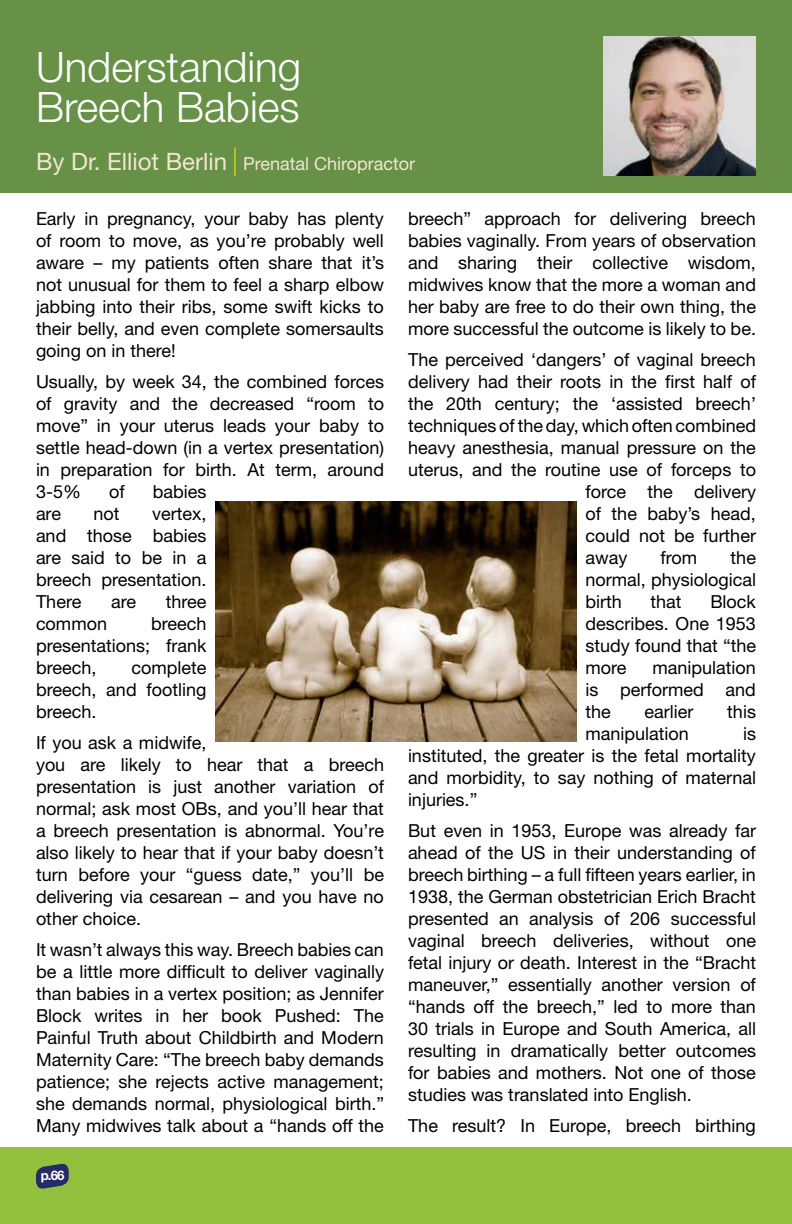
<style>
.page{position:relative;width:792px;height:1224px;background:#fff}
.page>*{position:absolute;margin:0;border:0;box-sizing:border-box;transform-origin:0 0}
.t1{font:300 42px/40px "Helvetica Neue LT Std";color:#fff}
.t2{font:24px "Helvetica Neue LT Std";color:#f3e5d3}
.t3{font:18px/22px "Helvetica Neue LT Std";color:#000;text-align:justify}
.t4{font:18px "Helvetica Neue LT Std";color:#f3e5d3}
.t5{font:700 13.2px "Helvetica Neue LT Std";color:#fff}
.s1{font-size:40px;color:#fff200}
</style>
<div class="page">
<div style="left:0;top:0;width:792px;height:193px;background:#679146"></div>
<div style="left:0;top:1148px;width:792px;height:76px;background:#93c13e"></div>
<svg style="left:36px;top:1163px;width:33px;height:26px"></svg>
<img style="left:603px;top:36px;width:153px;height:140px">
<img style="left:216px;top:502px;width:360px;height:239px">
<h1 class="t1" style="left:36px;top:46px;width:267px">Understanding<br>Breech Babies</h1>
<h2 class="t2" style="left:36px;top:147px;width:202px">By Dr. Elliot Berlin <span class="s1">I</span></h2>
<p class="t4" style="left:243px;top:153px;width:174px">Prenatal Chiropractor</p>
<p class="t3" style="left:36px;top:208px;width:350px">Early in pregnancy, your baby has plenty of room to move, as you’re probably well aware – my patients often share that it’s not unusual for them to feel a sharp elbow jabbing into their ribs, some swift kicks to their belly, and even complete somersaults going on in there!</p>
<p class="t3" style="left:36px;top:371px;width:350px">Usually, by week 34, the combined forces of gravity and the decreased “room to move” in your uterus leads your baby to settle head-down (in a vertex presentation) in preparation for birth. At term, around 3-5%</p>
<p class="t3" style="left:109px;top:481px;width:17px">of</p>
<p class="t3" style="left:153px;top:481px;width:55px">babies</p>
<p class="t3" style="left:36px;top:503px;width:172px;text-indent:116px">vertex, and those babies are said to be in a breech presentation.<br>There</p>
<p class="t3" style="left:36px;top:503px;width:27px">are</p>
<p class="t3" style="left:94px;top:503px;width:28px">not</p>
<p class="t3" style="left:111px;top:591px;width:27px">are</p>
<p class="t3" style="left:166px;top:591px;width:42px">three</p>
<p class="t3" style="left:36px;top:613px;width:172px;text-indent:115px">breech presentations; frank breech,</p>
<p class="t3" style="left:36px;top:613px;width:73px">common</p>
<p class="t3" style="left:36px;top:657px;width:172px;text-indent:96px">complete breech, and footling breech.</p>
<p class="t3" style="left:36px;top:732px;width:350px;text-align:left">If you ask a midwife,<br>you are likely to hear that a breech presentation is just another variation of normal; ask most OBs, and you’ll hear that a breech presentation is abnormal. You’re also likely to hear that if your baby doesn’t turn before your “guess date,” you’ll be delivering via cesarean – and you have no other choice.</p>
<p class="t3" style="left:36px;top:939px;width:350px">It wasn’t always this way. Breech babies can be a little more difficult to deliver vaginally than babies in a vertex position; as Jennifer Block writes in her book Pushed: The Painful Truth about Childbirth and Modern Maternity Care: “The breech baby demands patience; she rejects active management; she demands normal, physiological birth.” Many midwives talk about a “hands off the</p>
<p class="t5" style="left:41px;top:1167px;width:25px">p.66</p>
<p class="t3" style="left:408px;top:208px;width:350px">breech” approach for delivering breech babies vaginally. From years of observation and sharing their collective wisdom, midwives know that the more a woman and her baby are free to do their own thing, the more successful the outcome is likely to be.</p>
<p class="t3" style="left:408px;top:349px;width:349px">The perceived ‘dangers’ of vaginal breech</p>
<p class="t3" style="left:408px;top:371px;width:350px">delivery had their roots in the first half of</p>
<p class="t3" style="left:408px;top:393px;width:350px">the 20th century; the ‘assisted breech’</p>
<p class="t3" style="left:408px;top:415px;width:350px">techniques of the day, which often combined</p>
<p class="t3" style="left:408px;top:437px;width:349px">heavy anesthesia, manual pressure on the</p>
<p class="t3" style="left:408px;top:459px;width:350px">uterus, and the routine use of forceps to</p>
<p class="t3" style="left:585px;top:481px;width:172px">force the delivery</p>
<p class="t3" style="left:585px;top:503px;width:172px">of the baby’s head,</p>
<p class="t3" style="left:585px;top:525px;width:172px">could not be further</p>
<p class="t3" style="left:585px;top:547px;width:43px">away</p>
<p class="t3" style="left:661px;top:547px;width:38px">from</p>
<p class="t3" style="left:585px;top:547px;width:172px;text-indent:145px">the normal, physiological birth</p>
<p class="t3" style="left:585px;top:591px;width:172px;text-indent:125px">Block describes. One 1953 study found that “the more</p>
<p class="t3" style="left:651px;top:591px;width:33px">that</p>
<p class="t3" style="left:585px;top:657px;width:172px;text-indent:67px">manipulation is performed and the</p>
<p class="t3" style="left:645px;top:701px;width:50px">earlier</p>
<p class="t3" style="left:727px;top:701px;width:30px">this</p>
<p class="t3" style="left:585px;top:723px;width:105px">manipulation</p>
<p class="t3" style="left:408px;top:723px;width:350px;text-indent:335px">is instituted, the greater is the fetal mortality and morbidity, to say nothing of maternal injuries.”</p>
<p class="t3" style="left:408px;top:820px;width:350px">But even in 1953, Europe was already far ahead of the US in their understanding of breech birthing – a full fifteen years earlier, in 1938, the German obstetrician Erich Bracht presented an analysis of 206 successful vaginal breech deliveries, without one fetal injury or death. Interest in the “Bracht maneuver,” essentially another version of “hands off the breech,” led to more than 30 trials in Europe and South America, all resulting in dramatically better outcomes for babies and mothers. Not one of those studies was translated into English.</p>
<p class="t3" style="left:408px;top:1115px;width:349px">The result? In Europe, breech birthing</p>
</div>
